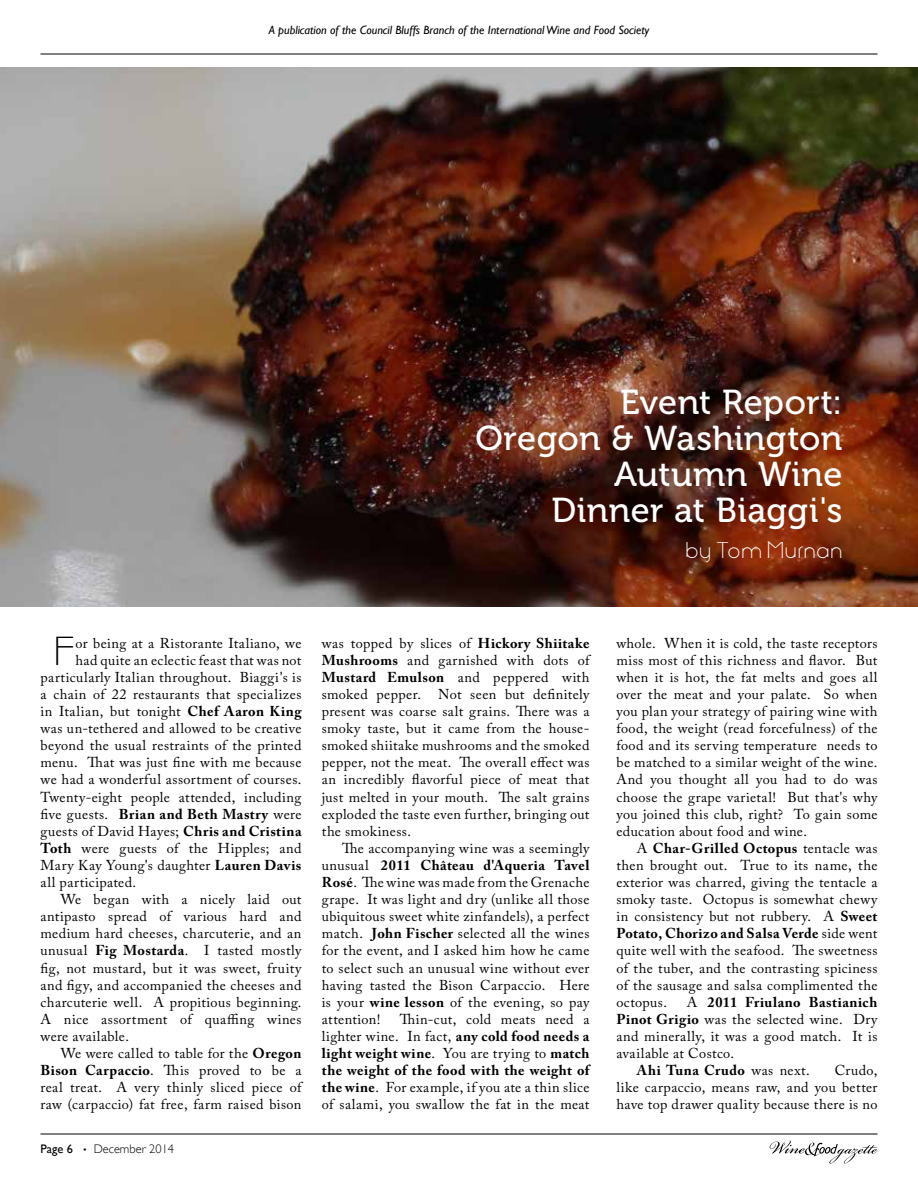
<style>
.page{position:relative;width:918px;height:1188px;background:#fff}
.page>*{position:absolute;margin:0;border:0;box-sizing:border-box;transform-origin:0 0}
.t1{font:36px "Aase Font";color:#000}
.t2{font:34.5px/36px "Museo 500";letter-spacing:.01em;color:#fff;text-align:right}
.t3{font:20.25px "Aase Font";letter-spacing:.035em;color:#fff}
.t4{font:14.25px/17.1px "Adobe Caslon Pro";letter-spacing:.03em;color:#000;text-align:justify}
.t5{font:700 14.25px "Adobe Caslon Pro";letter-spacing:.04em;color:#000}
.t6{font:300 12.3px "Gill Sans";color:#000}
.t7{font:italic 12px "Gill Sans";color:#000}
.s1{font-weight:700}
.s2{font-weight:400}
.s3{font-family:"Avenir LT";font-weight:900}
</style>
<div class="page">
<img style="left:0;top:68px;width:918px;height:539px">
<svg style="left:770px;top:1141px;width:108px;height:23px"></svg>
<hr style="left:40px;top:1134px;width:838px;height:1px;background:#000">
<hr style="left:40px;top:54px;width:838px;height:1px;background:#000">
<p class="t7" style="left:269px;top:23px;width:382px">A publication of the Council Bluffs Branch of the International Wine and Food Society</p>
<h2 class="t2" style="left:475px;top:385px;width:368px">Event Report:<br>Oregon &amp; Washington<br>Autumn Wine<br>Dinner at Biaggi's</h2>
<h3 class="t3" style="left:686px;top:538px;width:158px">by Tom Murnan</h3>
<h1 class="t1" style="left:54px;top:630px;width:22px">F</h1>
<p class="t4" style="left:75px;top:634px;width:228px">or being at a Ristorante Italiano, we</p>
<p class="t4" style="left:75px;top:651px;width:228px">had quite an eclectic feast that was not</p>
<p class="t4" style="left:40px;top:668px;width:262px">particularly Italian throughout. Biaggi's is</p>
<p class="t4" style="left:40px;top:686px;width:263px">a chain of 22 restaurants that specializes</p>
<p class="t4" style="left:40px;top:703px;width:263px">in Italian, but tonight <span class="s1">Chef Aaron King</span></p>
<p class="t4" style="left:40px;top:720px;width:262px">was un-tethered and allowed to be creative</p>
<p class="t4" style="left:40px;top:737px;width:262px">beyond the usual restraints of the printed</p>
<p class="t4" style="left:40px;top:754px;width:262px">menu. That was just fine with me because</p>
<p class="t4" style="left:40px;top:771px;width:262px">we had a wonderful assortment of courses.</p>
<p class="t4" style="left:40px;top:788px;width:262px">Twenty-eight people attended, including</p>
<p class="t5" style="left:40px;top:805px;width:262px"><span class="s2">five guests.</span> Brian and Beth Mastry <span class="s2">were</span></p>
<p class="t4" style="left:40px;top:822px;width:263px">guests of David Hayes; <span class="s1">Chris and Cristina</span></p>
<p class="t4" style="left:40px;top:839px;width:263px"><span class="s1">Toth</span> were guests of the Hipples; and</p>
<p class="t4" style="left:40px;top:857px;width:263px">Mary Kay Young's daughter <span class="s1">Lauren Davis</span></p>
<p class="t4" style="left:40px;top:874px;width:97px">all participated.</p>
<p class="t4" style="left:61px;top:891px;width:242px">We began with a nicely laid out</p>
<p class="t4" style="left:40px;top:908px;width:262px">antipasto spread of various hard and</p>
<p class="t4" style="left:40px;top:925px;width:263px">medium hard cheeses, charcuterie, and an</p>
<p class="t4" style="left:40px;top:942px;width:262px">unusual <span class="s1">Fig Mostarda</span>. I tasted mostly</p>
<p class="t4" style="left:40px;top:959px;width:262px">fig, not mustard, but it was sweet, fruity</p>
<p class="t4" style="left:40px;top:976px;width:262px">and figy, and accompanied the cheeses and</p>
<p class="t4" style="left:40px;top:993px;width:262px">charcuterie well. A propitious beginning.</p>
<p class="t4" style="left:40px;top:1010px;width:262px">A nice assortment of quaffing wines</p>
<p class="t4" style="left:40px;top:1028px;width:90px">were available.</p>
<p class="t4" style="left:61px;top:1045px;width:242px">We were called to table for the <span class="s1">Oregon</span></p>
<p class="t4" style="left:40px;top:1062px;width:263px"><span class="s1">Bison Carpaccio</span>. This proved to be a</p>
<p class="t4" style="left:40px;top:1079px;width:263px">real treat. A very thinly sliced piece of</p>
<p class="t4" style="left:40px;top:1096px;width:262px">raw (carpaccio) fat free, farm raised bison</p>
<p class="t6" style="left:40px;top:1141px;width:135px"><span class="s2">Page 6</span> <span class="s3">·</span> December 2014</p>
<p class="t4" style="left:322px;top:634px;width:269px">was topped by slices of <span class="s1">Hickory Shiitake Mushrooms</span> and garnished with dots of <span class="s1">Mustard Emulson</span> and peppered with smoked pepper. Not seen but definitely present was coarse salt grains. There was a smoky taste, but it came from the house&shy;smoked shiitake mushrooms and the smoked pepper, not the meat. The overall effect was an incredibly flavorful piece of meat that just melted in your mouth. The salt grains exploded the taste even further, bringing out the smokiness.</p>
<p class="t4" style="left:322px;top:839px;width:269px;text-indent:20px">The accompanying wine was a seemingly unusual <span class="s1">2011 Château d'Aqueria Tavel Rosé</span>. The wine was made from the Grenache grape. It was light and dry (unlike all those ubiquitous sweet white zinfandels), a perfect match. <span class="s1">John Fischer</span> selected all the wines for the event, and I asked him how he came to select such an unusual wine without ever having tasted the Bison Carpaccio. Here is your <span class="s1">wine lesson</span> of the evening, so pay attention!</p>
<p class="t4" style="left:322px;top:1010px;width:269px;text-indent:78px">Thin-cut, cold meats need a lighter wine. In fact, <span class="s1">any cold food needs a light weight wine</span>. You are trying to <span class="s1">match the weight of the food with the weight of the wine</span>. For example, if you ate a thin slice of salami, you swallow the fat in the meat</p>
<p class="t4" style="left:616px;top:634px;width:263px">whole. When it is cold, the taste receptors miss most of this richness and flavor. But when it is hot, the fat melts and goes all over the meat and your palate. So when you plan your strategy of pairing wine with food, the weight (read forcefulness) of the food and its serving temperature needs to be matched to a similar weight of the wine.<br>And you thought all you had to do was choose the grape varietal! But that's why you joined this club, right? To gain some education about food and wine.</p>
<p class="t4" style="left:616px;top:839px;width:263px;text-indent:20px">A <span class="s1">Char-Grilled Octopus</span> tentacle was then brought out. True to its name, the exterior was charred, giving the tentacle a smoky taste. Octopus is somewhat chewy in consistency but not rubbery. A <span class="s1">Sweet Potato, Chorizo and Salsa Verde</span> side went quite well with the seafood. The sweetness of the tuber, and the contrasting spiciness of the sausage and salsa complimented the octopus.</p>
<p class="t5" style="left:687px;top:994px;width:192px"><span class="s2">A</span> 2011 Friulano Bastianich</p>
<p class="t4" style="left:616px;top:1010px;width:262px"><span class="s1">Pinot Grigio</span> was the selected wine. Dry</p>
<p class="t4" style="left:616px;top:1028px;width:263px">and minerally, it was a good match. It is</p>
<p class="t4" style="left:616px;top:1045px;width:119px">available at Costco.</p>
<p class="t5" style="left:637px;top:1062px;width:175px">Ahi Tuna Crudo <span class="s2">was next.</span></p>
<p class="t4" style="left:616px;top:1062px;width:263px;text-indent:218px">Crudo, like carpaccio, means raw, and you better have top drawer quality because there is no</p>
</div>
